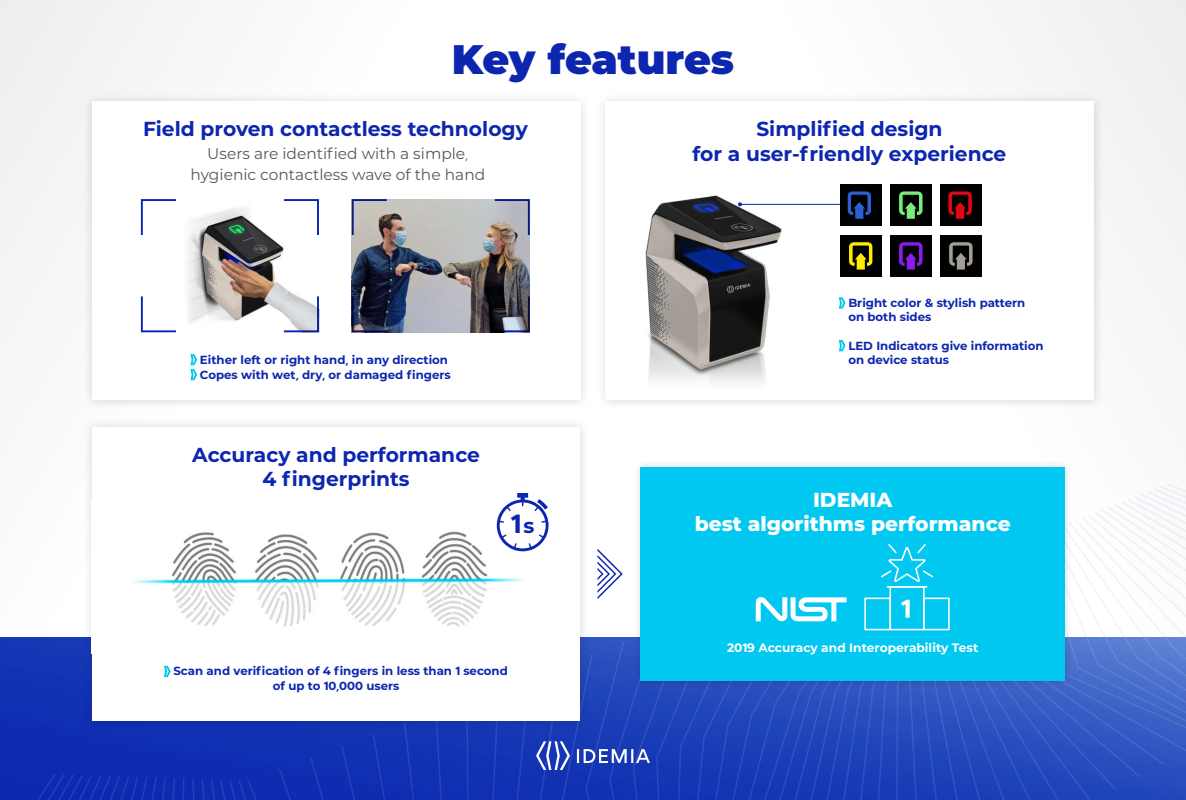
<style>
.page{position:relative;width:1186px;height:800px;background:#fff}
.page>*{position:absolute;margin:0;border:0;box-sizing:border-box;transform-origin:0 0}
.t1{font:900 41.2px "IDEMIA";letter-spacing:-.005em;color:#0c26af}
.t2{font:700 26.3px "IDEMIA";color:#0c26af}
.t3{font:700 20.2px/24.3px "IDEMIA";color:#0c26af;text-align:center}
.t4{font:800 20.2px/24.3px "IDEMIA";color:#fff;text-align:center}
.t5{font:15.4px/20.9px "IDEMIA";color:#575756;text-align:center}
.t6{font:700 12.2px "IDEMIA";color:#fff}
.t7{font:700 11.7px/14.2px "IDEMIA";color:#0c26af}
.s1{font-size:20.6px}
</style>
<div class="page">
<div style="left:0;top:0;width:1186px;height:637px;background:#f9f9f9"></div>
<div style="left:92px;top:102px;width:488px;height:298px;background:#fff"></div>
<div style="left:640px;top:467px;width:425px;height:214px;background:#00c8f0"></div>
<svg style="left:140px;top:199px;width:180px;height:134px"></svg>
<img style="left:352px;top:199px;width:178px;height:133px">
<img style="left:178px;top:199px;width:141px;height:133px">
<svg style="left:191px;top:354px;width:6px;height:26px"></svg>
<div style="left:92px;top:427px;width:488px;height:294px;background:#fff"></div>
<svg style="left:0;top:483px;width:1186px;height:317px"></svg>
<div style="left:596px;top:92px;width:508px;height:318px;background:#000;opacity:.15"></div>
<div style="left:606px;top:102px;width:488px;height:298px;background:#fff"></div>
<img style="left:645px;top:195px;width:144px;height:188px">
<svg style="left:839px;top:297px;width:6px;height:11px"></svg>
<svg style="left:839px;top:340px;width:6px;height:11px"></svg>
<hr style="left:740px;top:204px;width:121px;height:1px;background:#0c26af">
<svg style="left:738px;top:202px;width:4px;height:4px"></svg>
<div style="left:840px;top:184px;width:42px;height:42px;background:#000"></div>
<div style="left:840px;top:235px;width:42px;height:42px;background:#000"></div>
<div style="left:890px;top:184px;width:42px;height:42px;background:#000"></div>
<div style="left:890px;top:235px;width:42px;height:42px;background:#000"></div>
<div style="left:940px;top:184px;width:42px;height:42px;background:#000"></div>
<div style="left:940px;top:235px;width:42px;height:42px;background:#000"></div>
<svg style="left:847px;top:191px;width:24px;height:28px"></svg>
<svg style="left:898px;top:191px;width:25px;height:28px"></svg>
<svg style="left:948px;top:191px;width:25px;height:28px"></svg>
<svg style="left:848px;top:241px;width:25px;height:29px"></svg>
<svg style="left:898px;top:241px;width:25px;height:29px"></svg>
<svg style="left:949px;top:242px;width:24px;height:28px"></svg>
<h1 class="t1" style="left:452px;top:28px;width:284px">Key features</h1>
<h3 class="t3" style="left:143px;top:116px;width:386px">Field proven contactless technology</h3>
<h3 class="t5" style="left:191px;top:143px;width:296px">Users are identified with a simple, hygienic contactless wave of the hand</h3>
<h3 class="t3" style="left:693px;top:116px;width:315px">Simplified design<br>for a user-friendly experience</h3>
<p class="t7" style="left:200px;top:351px;width:252px;line-height:15px">Either left or right hand, in any direction<br>Copes with wet, dry, or damaged fingers</p>
<h3 class="t3" style="left:192px;top:442px;width:289px">Accuracy and performance<br>4 fingerprints</h3>
<h2 class="t2" style="left:511px;top:505px;width:25px">1 <span class="s1">s</span></h2>
<p class="t7" style="left:273px;top:663px;width:237px;text-indent:-99px">Scan and verification of 4 fingers in less than 1 second of up to 10,000 users</p>
<p class="t7" style="left:848px;top:295px;width:179px">Bright color &amp; stylish pattern on both sides</p>
<p class="t7" style="left:848px;top:338px;width:197px">LED Indicators give information on device status</p>
<h3 class="t4" style="left:695px;top:486px;width:318px">IDEMIA<br>best algorithms performance</h3>
<p class="t6" style="left:727px;top:639px;width:253px">2019 Accuracy and Interoperability Test</p>
</div>
